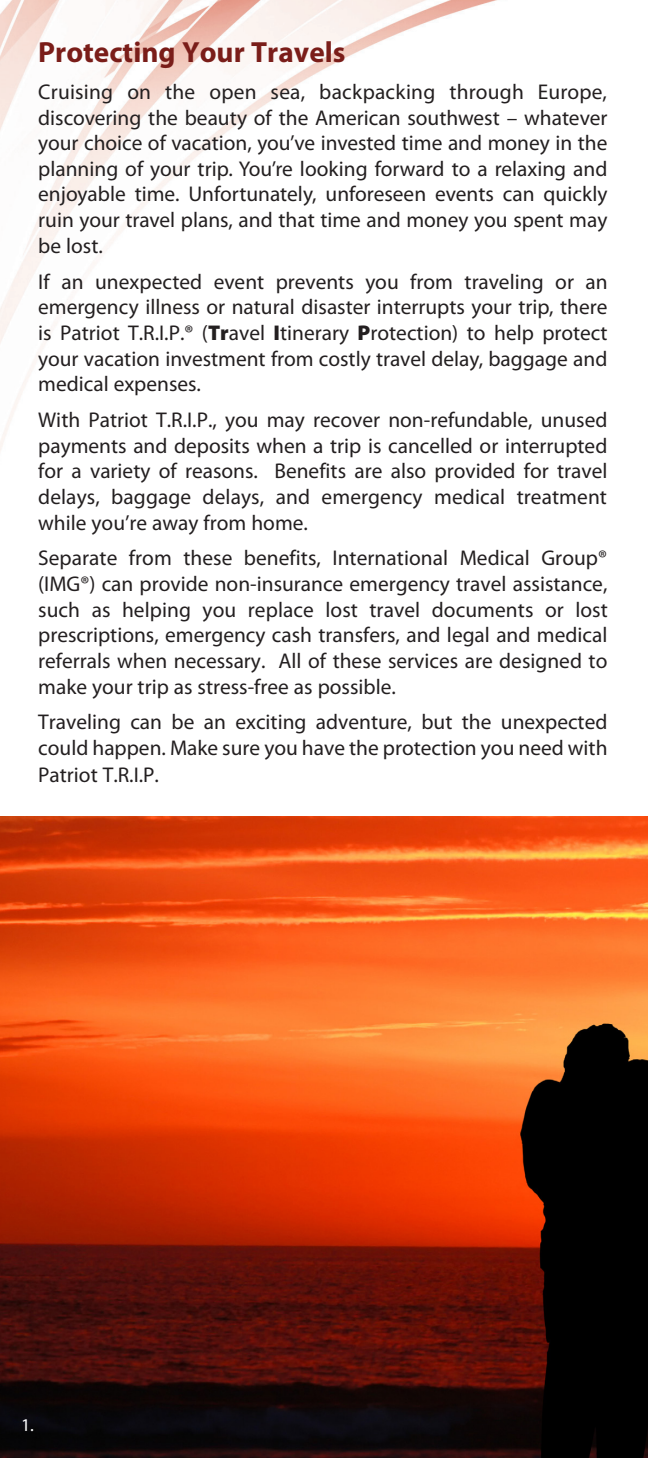
<style>
.page{position:relative;width:648px;height:1458px;background:#fff}
.page>*{position:absolute;margin:0;border:0;box-sizing:border-box;transform-origin:0 0}
.t1{font:700 29.25px "Myriad Pro";color:#7a1d19}
.t2{font:21.38px/25.7px "Myriad Pro";color:#231f20;text-align:justify}
.t3{font:18px "Myriad Pro";color:#fff}
.s1{font-weight:900}
</style>
<div class="page">
<img style="left:0;top:0;width:497px;height:451px">
<img style="left:0;top:816px;width:648px;height:642px">
<p class="t1" style="left:38px;top:33px;width:309px">Protecting Your Travels</p>
<p class="t2" style="left:38px;top:79px;width:571px">Cruising on the open sea, backpacking through Europe, discovering the beauty of the American southwest – whatever your choice of vacation, you’ve invested time and money in the planning of your trip. You’re looking forward to a relaxing and enjoyable time. Unfortunately, unforeseen events can quickly ruin your travel plans, and that time and money you spent may be lost.</p>
<p class="t2" style="left:38px;top:268px;width:571px">If an unexpected event prevents you from traveling or an emergency illness or natural disaster interrupts your trip, there is Patriot T.R.I.P.® (<span class="s1">Tr</span>avel <span class="s1">I</span>tinerary <span class="s1">P</span>rotection) to help protect your vacation investment from costly travel delay, baggage and medical expenses.</p>
<p class="t2" style="left:38px;top:407px;width:571px">With Patriot T.R.I.P., you may recover non-refundable, unused payments and deposits when a trip is cancelled or interrupted for a variety of reasons. Benefits are also provided for travel delays, baggage delays, and emergency medical treatment while you’re away from home.</p>
<p class="t2" style="left:38px;top:545px;width:571px">Separate from these benefits, International Medical Group® (IMG®) can provide non-insurance emergency travel assistance, such as helping you replace lost travel documents or lost prescriptions, emergency cash transfers, and legal and medical referrals when necessary. All of these services are designed to make your trip as stress-free as possible.</p>
<p class="t2" style="left:38px;top:709px;width:571px;line-height:26.3px">Traveling can be an exciting adventure, but the unexpected could happen. Make sure you have the protection you need with Patriot T.R.I.P.</p>
<p class="t3" style="left:21px;top:1414px;width:14px">1.</p>
</div>
